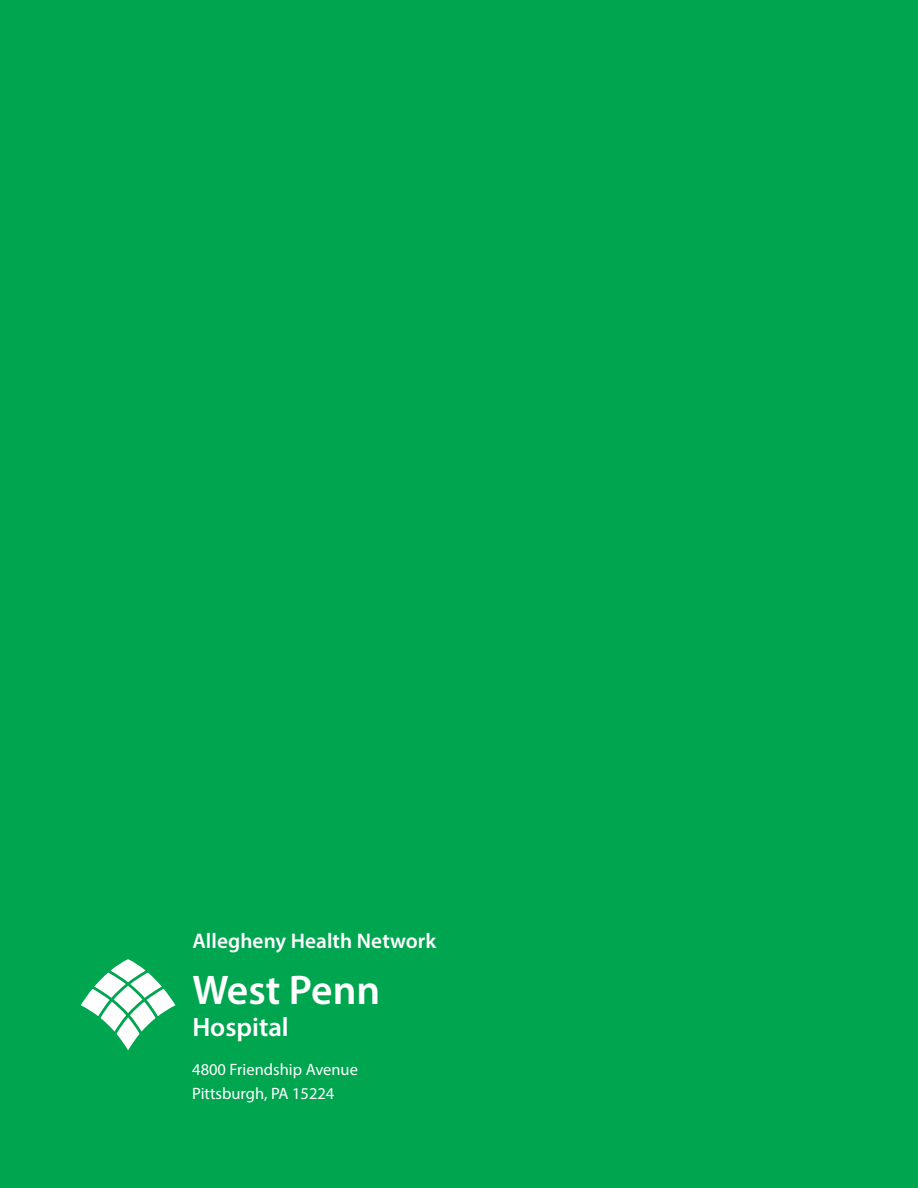
<style>
.page{position:relative;width:918px;height:1188px;background:#00a54f}
.page>*{position:absolute;margin:0;border:0;box-sizing:border-box;transform-origin:0 0}
.t1{font:600 41.55px "Myriad Pro";color:#fff}
.t2{font:600 26.7px "Myriad Pro";color:#fff}
.t3{font:600 21.3px "Myriad Pro";letter-spacing:.005em;color:#fff}
.t4{font:16.5px/24px "Myriad Pro";color:#fff}
</style>
<div class="page">
<svg style="left:116px;top:1017px;width:24px;height:33px"></svg>
<svg style="left:111px;top:959px;width:35px;height:23px"></svg>
<svg style="left:81px;top:973px;width:94px;height:59px"></svg>
<p class="t3" style="left:192px;top:928px;width:246px">Allegheny Health Network</p>
<h1 class="t1" style="left:192px;top:964px;width:189px">West Penn</h1>
<h2 class="t2" style="left:192px;top:1010px;width:98px">Hospital</h2>
<p class="t4" style="left:192px;top:1057px;width:167px">4800 Friendship Avenue<br>Pittsburgh, PA 15224</p>
</div>
